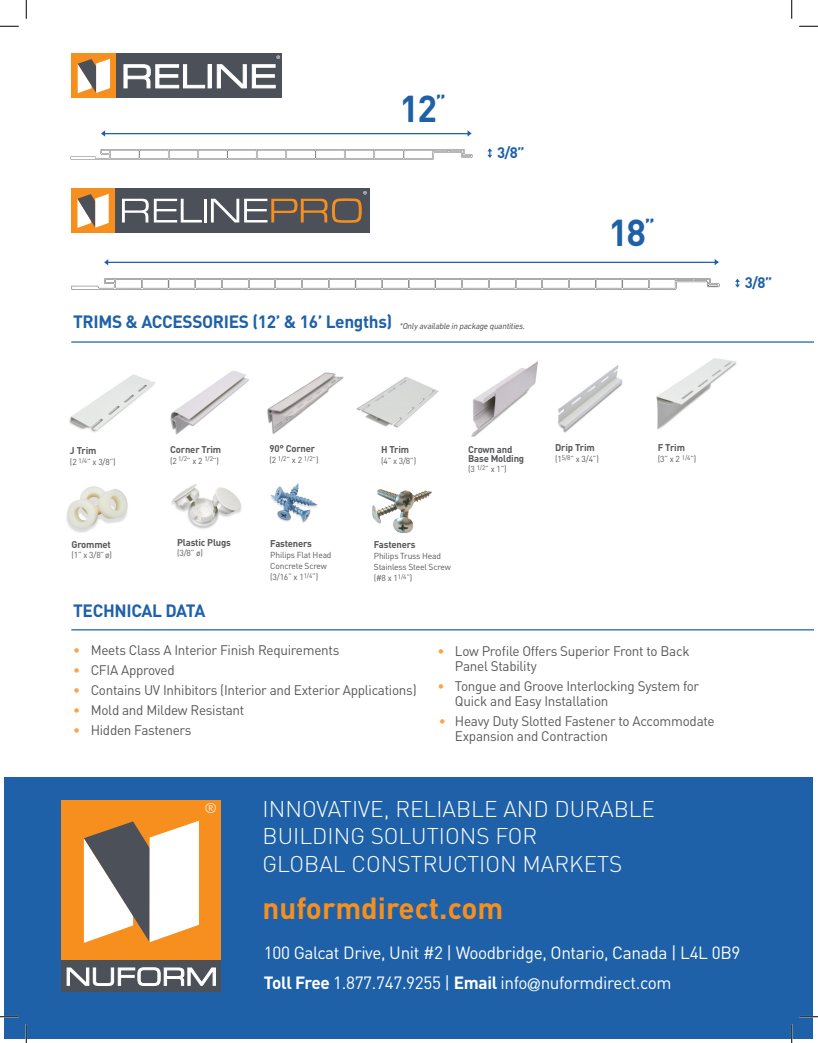
<style>
.page{position:relative;width:818px;height:1043px;background:#fff}
.page>*{position:absolute;margin:0;border:0;box-sizing:border-box;transform-origin:0 0}
.t1{font:700 37px "DIN";color:#1e61a8}
.t2{font:700 30.12px "DIN";color:#f68f1e}
.t3{font:300 22.5px/27.5px "DIN";color:#fff}
.t4{font:700 17.62px "DIN";letter-spacing:-.02em;color:#1e61a8}
.t5{font:17.5px/30px "DIN";letter-spacing:-.02em;color:#fff}
.t6{font:700 15.12px "DIN";color:#1e61a8}
.t7{font:300 14px "DIN";color:#fff}
.t8{font:13.75px/15px "DIN";letter-spacing:-.02em;color:#57585a}
.t9{font:700 9.75px/9.8px "DIN";letter-spacing:-.02em;color:#57585a}
.t10{font:italic 8.75px "DIN Next LT Pro";letter-spacing:-.02em;color:#57585a}
.t11{font:8.62px/11.2px "DIN";letter-spacing:-.02em;color:#57585a}
.s1{color:#f9a449}
.s2{font-weight:700}
.s3{font-family:"Helvetica Neue"}
</style>
<div class="page">
<img style="left:71px;top:278px;width:649px;height:12px">
<div style="left:114px;top:188px;width:255px;height:45px;background:#4c5159"></div>
<div style="left:71px;top:188px;width:44px;height:45px;background:#f68f1e"></div>
<svg style="left:77px;top:194px;width:32px;height:34px"></svg>
<svg style="left:122px;top:199px;width:80px;height:23px"></svg>
<hr style="left:204px;top:199px;width:2px;height:23px;background:#fff">
<svg style="left:211px;top:191px;width:156px;height:32px"></svg>
<div style="left:116px;top:53px;width:166px;height:45px;background:#4c5159"></div>
<div style="left:71px;top:53px;width:45px;height:45px;background:#f68f1e"></div>
<svg style="left:78px;top:59px;width:32px;height:34px"></svg>
<svg style="left:123px;top:55px;width:157px;height:33px"></svg>
<hr style="left:106px;top:262px;width:612px;height:1px;background:#1e61a8">
<div style="left:5px;top:777px;width:808px;height:261px;background:#1e61a8"></div>
<div style="left:61px;top:958px;width:160px;height:33px;background:#4c5159"></div>
<div style="left:61px;top:800px;width:160px;height:160px;background:#f68f1e"></div>
<svg style="left:66px;top:967px;width:150px;height:19px"></svg>
<svg style="left:84px;top:820px;width:115px;height:122px;background:#ccbdad"></svg>
<img style="left:69px;top:374px;width:87px;height:58px">
<img style="left:170px;top:371px;width:79px;height:64px">
<img style="left:357px;top:377px;width:82px;height:51px">
<img style="left:471px;top:361px;width:67px;height:76px">
<img style="left:558px;top:365px;width:65px;height:68px">
<img style="left:641px;top:342px;width:104px;height:88px">
<img style="left:66px;top:486px;width:62px;height:47px">
<img style="left:171px;top:484px;width:71px;height:45px">
<hr style="left:71px;top:629px;width:742px;height:1px;background:#1e61a8">
<hr style="left:71px;top:341px;width:742px;height:1px;background:#1e61a8">
<img style="left:270px;top:483px;width:48px;height:40px">
<img style="left:267px;top:372px;width:90px;height:63px">
<img style="left:70px;top:149px;width:403px;height:11px">
<svg style="left:487px;top:148px;width:5px;height:10px"></svg>
<hr style="left:103px;top:133px;width:366px;height:1px;background:#1e61a8">
<svg style="left:101px;top:130px;width:4px;height:7px"></svg>
<svg style="left:467px;top:130px;width:4px;height:7px"></svg>
<svg style="left:104px;top:259px;width:4px;height:6px"></svg>
<svg style="left:714px;top:259px;width:4px;height:6px"></svg>
<img style="left:372px;top:489px;width:60px;height:44px">
<svg style="left:735px;top:279px;width:4px;height:8px"></svg>
<svg style="left:0;top:25px;width:19px;height:2px"></svg>
<svg style="left:799px;top:25px;width:19px;height:2px"></svg>
<svg style="left:0;top:1015px;width:19px;height:2px"></svg>
<svg style="left:799px;top:1016px;width:19px;height:1px"></svg>
<svg style="left:25px;top:0;width:2px;height:19px"></svg>
<svg style="left:25px;top:1024px;width:2px;height:18px"></svg>
<svg style="left:791px;top:0;width:1px;height:19px"></svg>
<svg style="left:790px;top:1024px;width:2px;height:18px"></svg>
<p class="t1" style="left:399px;top:84px;width:48px">12<sup>”</sup></p>
<p class="t6" style="left:497px;top:143px;width:29px">3/8”</p>
<p class="t4" style="left:73px;top:310px;width:321px">TRIMS &amp; ACCESSORIES (12’ &amp; 16’ Lengths)</p>
<p class="t10" style="left:400px;top:321px;width:126px">*Only available in package quantities.</p>
<p class="t1" style="left:608px;top:208px;width:48px">18<sup>”</sup></p>
<p class="t6" style="left:744px;top:272px;width:29px">3/8”</p>
<p class="t9" style="left:70px;top:445px;width:28px">J Trim</p>
<p class="t11" style="left:70px;top:456px;width:47px">(2 <sup>1/4</sup>” x 3/8”)</p>
<p class="t9" style="left:71px;top:539px;width:41px">Grommet</p>
<p class="t11" style="left:71px;top:548px;width:42px">(1” x 3/8”ø)</p>
<p class="t9" style="left:170px;top:444px;width:52px">Corner Trim</p>
<p class="t11" style="left:170px;top:455px;width:50px">(2 <sup>1/2</sup>” x 2 <sup>1/2</sup>”)</p>
<p class="t9" style="left:177px;top:537px;width:55px">Plastic Plugs</p>
<p class="t11" style="left:177px;top:547px;width:27px">(3/8” ø)</p>
<p class="t9" style="left:269px;top:443px;width:47px">90° Corner</p>
<p class="t11" style="left:269px;top:454px;width:51px">(2 <sup>1/2</sup>” x 2 <sup>1/2</sup>”)</p>
<p class="t9" style="left:270px;top:538px;width:43px">Fasteners</p>
<p class="t11" style="left:270px;top:549px;width:63px">Philips Flat Head<br>Concrete Screw (3/16“ x 1<sup>1/4</sup>“)</p>
<p class="t9" style="left:381px;top:444px;width:30px">H Trim</p>
<p class="t11" style="left:381px;top:455px;width:37px">(4” x 3/8”)</p>
<p class="t9" style="left:468px;top:444px;width:58px">Crown and<br>Base Molding</p>
<p class="t11" style="left:468px;top:463px;width:40px">(3 <sup>1/2</sup>” x 1”)</p>
<p class="t9" style="left:374px;top:539px;width:43px">Fasteners</p>
<p class="t11" style="left:374px;top:550px;width:78px">Philips Truss Head<br>Stainless Steel Screw (#8 x 1<sup>1/4</sup>“)</p>
<p class="t9" style="left:555px;top:442px;width:41px">Drip Trim</p>
<p class="t11" style="left:555px;top:453px;width:45px">(1<sup>5/8</sup>” x 3/4”)</p>
<p class="t9" style="left:657px;top:442px;width:29px">F Trim</p>
<p class="t11" style="left:657px;top:453px;width:40px">(3” x 2 <sup>1/4</sup>”)</p>
<p class="t4" style="left:73px;top:599px;width:134px">TECHNICAL DATA</p>
<p class="t8" style="left:73px;top:642px;width:268px"><span class="s1">•</span> Meets Class A Interior Finish Requirements</p>
<p class="t8" style="left:73px;top:662px;width:103px"><span class="s1">•</span> CFIA Approved</p>
<p class="t8" style="left:73px;top:682px;width:345px"><span class="s1">•</span> Contains UV Inhibitors (Interior and Exterior Applications)</p>
<p class="t8" style="left:73px;top:702px;width:173px"><span class="s1">•</span> Mold and Mildew Resistant</p>
<p class="t8" style="left:73px;top:722px;width:120px"><span class="s1">•</span> Hidden Fasteners</p>
<p class="t8" style="left:455px;top:643px;width:236px;text-indent:-18px"><span class="s1">•</span> Low Profile Offers Superior Front to Back<br>Panel Stability</p>
<p class="t8" style="left:455px;top:678px;width:246px;text-indent:-18px"><span class="s1">•</span> Tongue and Groove Interlocking System for<br>Quick and Easy Installation</p>
<p class="t8" style="left:455px;top:713px;width:261px;text-indent:-16px"><span class="s1">•</span> Heavy Duty Slotted Fastener to Accommodate<br>Expansion and Contraction</p>
<p class="t7" style="left:204px;top:799px;width:14px">®</p>
<p class="t3" style="left:262px;top:794px;width:394px">INNOVATIVE, RELIABLE AND DURABLE<br>BUILDING SOLUTIONS FOR<br>GLOBAL CONSTRUCTION MARKETS</p>
<p class="t2" style="left:262px;top:888px;width:242px">nuformdirect.com</p>
<p class="t5" style="left:264px;top:937px;width:478px">100 Galcat Drive, Unit #2 | Woodbridge, Ontario, Canada | L4L 0B9<br><span class="s2">Toll Free</span> 1.877.747.9255 | <span class="s2">Email</span> info<span class="s3">@</span>nuformdirect.com</p>
</div>
